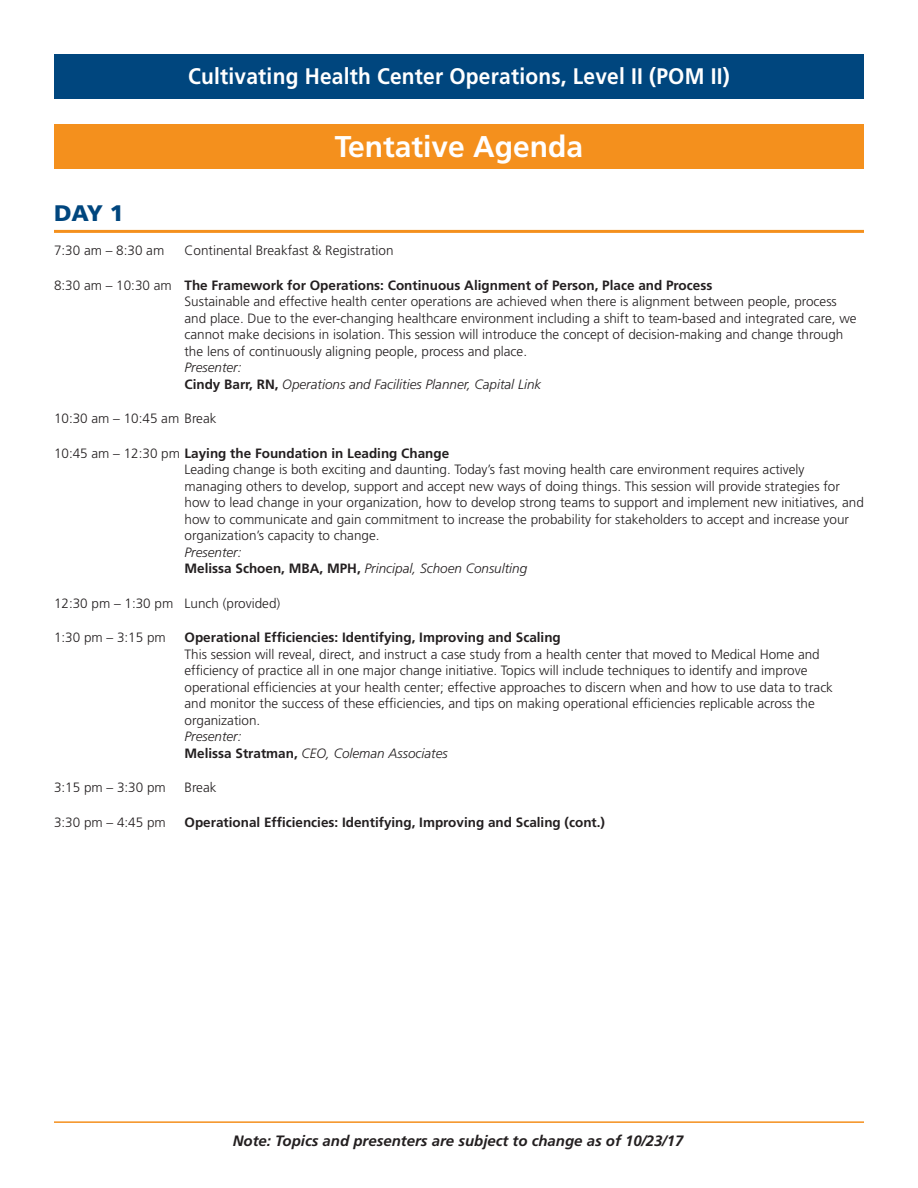
<style>
.page{position:relative;width:918px;height:1188px;background:#fff}
.page>*{position:absolute;margin:0;border:0;box-sizing:border-box;transform-origin:0 0}
.POM_agenda{font:700 30px "Frutiger";color:#fff}
.Flyer_hd1{font:700 22.5px "Frutiger";letter-spacing:.01em;color:#fff;scale:.93 1}
.tentat_bul_1{font:900 22.5px "Frutiger";color:#00467e}
.StratBus_text{font:italic 700 15px "Frutiger";color:#231f20}
.Agenda_text{font:300 13.5px/16.5px "Frutiger";color:#231f20}
.Agenda_text-2{font:700 13.5px "Frutiger";color:#231f20}
.s1{font-weight:700}
.s2{font-style:italic}
</style>
<div class="page">
<div style="left:54px;top:124px;width:810px;height:45px;background:#f4901d"></div>
<div style="left:54px;top:54px;width:810px;height:45px;background:#00467e"></div>
<hr style="left:54px;top:230px;width:810px;height:3px;background:#f4901d">
<hr style="left:54px;top:1121px;width:810px;height:2px;background:#f4901d">
<p class="Flyer_hd1" style="left:188px;top:63px;width:584px">Cultivating Health Center Operations, Level II (POM II)</p>
<p class="POM_agenda" style="left:335px;top:128px;width:250px">Tentative Agenda</p>
<p class="tentat_bul_1" style="left:54px;top:199px;width:71px">DAY 1</p>
<p class="Agenda_text" style="left:54px;top:242px;width:112px">7:30 am – 8:30 am</p>
<p class="Agenda_text" style="left:185px;top:242px;width:211px">Continental Breakfast &amp; Registration</p>
<p class="Agenda_text" style="left:184px;top:277px;width:674px;text-indent:-130px">8:30 am – 10:30 am <span class="s1">The Framework for Operations: Continuous Alignment of Person, Place and Process<br></span>Sustainable and effective health center operations are achieved when there is alignment between people, process and place. Due to the ever-changing healthcare environment including a shift to team-based and integrated care, we cannot make decisions in isolation. This session will introduce the concept of decision-making and change through the lens of continuously aligning people, process and place.<br><span class="s2">Presenter:<br></span><span class="s1">Cindy Barr, RN,</span> <span class="s2">Operations and Facilities Planner, Capital Link</span></p>
<p class="Agenda_text" style="left:54px;top:410px;width:164px">10:30 am – 10:45 am Break</p>
<p class="Agenda_text" style="left:184px;top:445px;width:681px;text-indent:-130px">10:45 am – 12:30 pm <span class="s1">Laying the Foundation in Leading Change<br></span>Leading change is both exciting and daunting. Today’s fast moving health care environment requires actively managing others to develop, support and accept new ways of doing things. This session will provide strategies for how to lead change in your organization, how to develop strong teams to support and implement new initiatives, and how to communicate and gain commitment to increase the probability for stakeholders to accept and increase your organization’s capacity to change.<br><span class="s2">Presenter:<br></span><span class="s1">Melissa Schoen, MBA, MPH,</span> <span class="s2">Principal, Schoen Consulting</span></p>
<p class="Agenda_text" style="left:54px;top:595px;width:228px">12:30 pm – 1:30 pm Lunch (provided)</p>
<p class="Agenda_text" style="left:54px;top:629px;width:113px">1:30 pm – 3:15 pm</p>
<p class="Agenda_text" style="left:184px;top:629px;width:650px"><span class="s1">Operational Efficiencies: Identifying, Improving and Scaling<br></span>This session will reveal, direct, and instruct a case study from a health center that moved to Medical Home and efficiency of practice all in one major change initiative. Topics will include techniques to identify and improve operational efficiencies at your health center; effective approaches to discern when and how to use data to track and monitor the success of these efficiencies, and tips on making operational efficiencies replicable across the organization.<br><span class="s2">Presenter:<br></span><span class="s1">Melissa Stratman,</span> <span class="s2">CEO, Coleman Associates</span></p>
<p class="Agenda_text" style="left:54px;top:779px;width:113px">3:15 pm – 3:30 pm</p>
<p class="Agenda_text" style="left:185px;top:779px;width:34px">Break</p>
<p class="Agenda_text" style="left:54px;top:814px;width:113px">3:30 pm – 4:45 pm</p>
<p class="Agenda_text-2" style="left:184px;top:814px;width:422px">Operational Efficiencies: Identifying, Improving and Scaling (cont.)</p>
<p class="StratBus_text" style="left:233px;top:1132px;width:452px">Note: Topics and presenters are subject to change as of 10/23/17</p>
</div>
